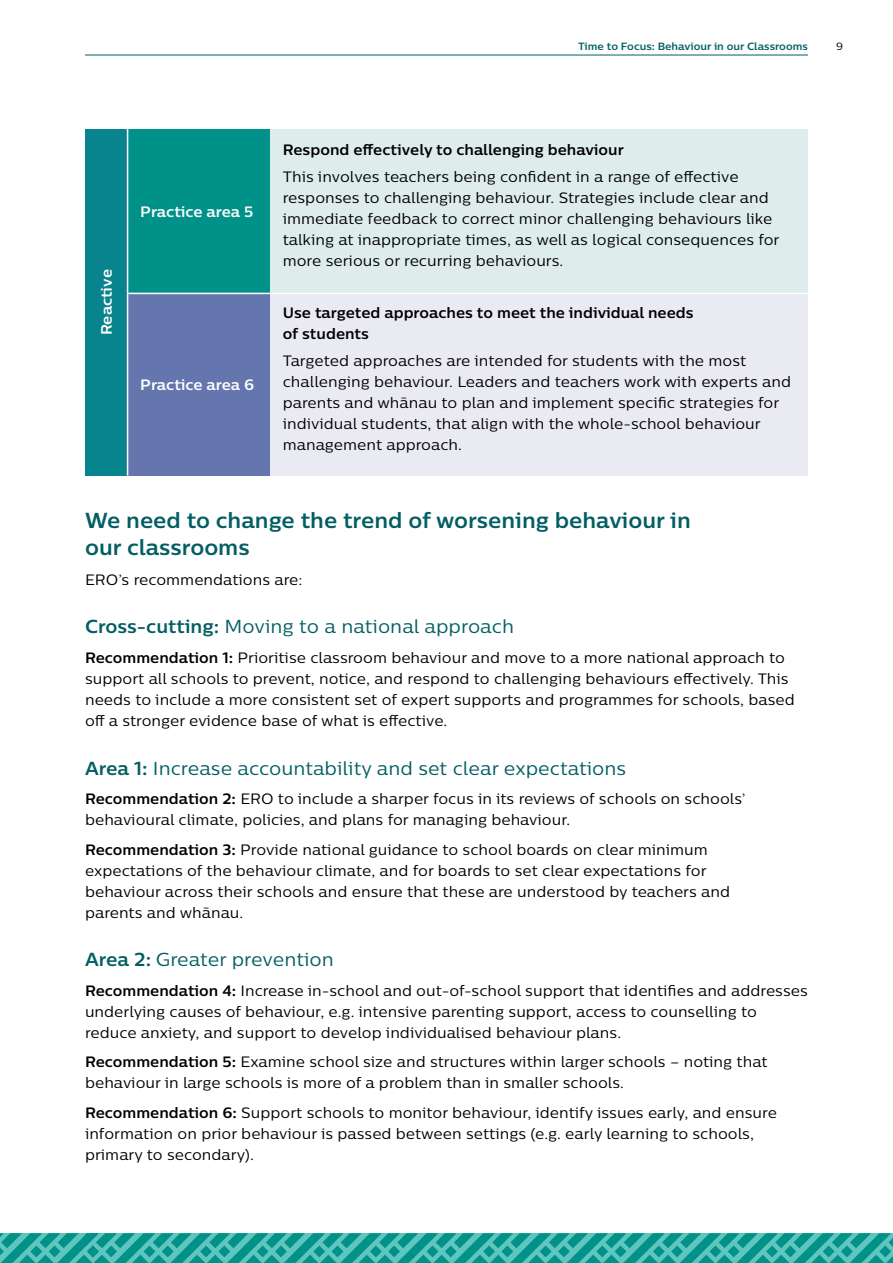
<style>
.page{position:relative;width:893px;height:1263px;background:#fff}
.page>*{position:absolute;margin:0;border:0;box-sizing:border-box;transform-origin:0 0}
.H2_headings{font:700 21.75px/27px "Centrale Sans";color:#035e63}
.H3_headings{font:18.75px "Centrale Sans";color:#035e63}
.Body_copy__unkempt{font:15px/21px "Centrale Sans";color:#000}
.Table_body_before{font:700 15px/21px "Centrale Sans";color:#000}
.Table_heading_2{font:700 15px "Centrale Sans";color:#fff}
.t1{font:700 10.5px "Centrale Sans";color:#035e63}
.t2{font:10.5px "Centrale Sans";color:#000}
.s1{font-weight:700}
</style>
<div class="page">
<div style="left:85px;top:129px;width:43px;height:347px;background:#08848f"></div>
<div style="left:128px;top:129px;width:142px;height:164px;background:#009189"></div>
<div style="left:270px;top:129px;width:538px;height:164px;background:#deedec"></div>
<div style="left:128px;top:293px;width:142px;height:183px;background:#6576ae"></div>
<div style="left:270px;top:293px;width:538px;height:183px;background:#eaeaf3"></div>
<hr style="left:128px;top:293px;width:142px;height:1px;background:#fff">
<hr style="left:270px;top:293px;width:538px;height:1px;background:#fff">
<hr style="left:127px;top:129px;width:1px;height:164px;background:#fff">
<hr style="left:127px;top:293px;width:1px;height:183px;background:#fff">
<svg style="left:0;top:1233px;width:893px;height:30px"></svg>
<hr style="left:85px;top:55px;width:723px;height:1px;background:#035e63">
<p class="t1" style="left:578px;top:40px;width:231px">Time to Focus: Behaviour in our Classrooms</p>
<p class="t2" style="left:836px;top:40px;width:9px">9</p>
<p class="Table_heading_2" style="left:97px;top:335px;width:68px;rotate:-90deg">Reactive</p>
<p class="Table_heading_2" style="left:140px;top:202px;width:115px">Practice area 5</p>
<p class="Table_heading_2" style="left:140px;top:375px;width:116px">Practice area 6</p>
<p class="Table_body_before" style="left:283px;top:139px;width:343px">Respond effectively to challenging behaviour</p>
<p class="Body_copy__unkempt" style="left:283px;top:166px;width:498px">This involves teachers being confident in a range of effective responses to challenging behaviour. Strategies include clear and immediate feedback to correct minor challenging behaviours like talking at inappropriate times, as well as logical consequences for more serious or recurring behaviours.</p>
<p class="Table_body_before" style="left:283px;top:301px;width:412px">Use targeted approaches to meet the individual needs of students</p>
<p class="Body_copy__unkempt" style="left:283px;top:350px;width:510px">Targeted approaches are intended for students with the most challenging behaviour. Leaders and teachers work with experts and parents and whānau to plan and implement specific strategies for individual students, that align with the whole-school behaviour management approach.</p>
<h2 class="H2_headings" style="left:85px;top:506px;width:607px">We need to change the trend of worsening behaviour in our classrooms</h2>
<p class="Body_copy__unkempt" style="left:85px;top:568px;width:219px">ERO’s recommendations are:</p>
<h3 class="H3_headings" style="left:85px;top:615px;width:431px"><span class="s1">Cross-cutting:</span> Moving to a national approach</h3>
<p class="Body_copy__unkempt" style="left:85px;top:647px;width:711px"><span class="s1">Recommendation 1:</span> Prioritise classroom behaviour and move to a more national approach to support all schools to prevent, notice, and respond to challenging behaviours effectively. This needs to include a more consistent set of expert supports and programmes for schools, based off a stronger evidence base of what is effective.</p>
<h3 class="H3_headings" style="left:85px;top:756px;width:543px"><span class="s1">Area 1:</span> Increase accountability and set clear expectations</h3>
<p class="Body_copy__unkempt" style="left:85px;top:788px;width:662px"><span class="s1">Recommendation 2:</span> ERO to include a sharper focus in its reviews of schools on schools’ behavioural climate, policies, and plans for managing behaviour.</p>
<p class="Body_copy__unkempt" style="left:85px;top:839px;width:647px"><span class="s1">Recommendation 3:</span> Provide national guidance to school boards on clear minimum expectations of the behaviour climate, and for boards to set clear expectations for behaviour across their schools and ensure that these are understood by teachers and parents and whānau.</p>
<h3 class="H3_headings" style="left:85px;top:948px;width:250px"><span class="s1">Area 2:</span> Greater prevention</h3>
<p class="Body_copy__unkempt" style="left:85px;top:980px;width:724px"><span class="s1">Recommendation 4:</span> Increase in-school and out-of-school support that identifies and addresses underlying causes of behaviour, e.g. intensive parenting support, access to counselling to reduce anxiety, and support to develop individualised behaviour plans.</p>
<p class="Body_copy__unkempt" style="left:85px;top:1051px;width:684px"><span class="s1">Recommendation 5:</span> Examine school size and structures within larger schools – noting that behaviour in large schools is more of a problem than in smaller schools.</p>
<p class="Body_copy__unkempt" style="left:85px;top:1102px;width:693px"><span class="s1">Recommendation 6:</span> Support schools to monitor behaviour, identify issues early, and ensure information on prior behaviour is passed between settings (e.g. early learning to schools, primary to secondary).</p>
</div>
